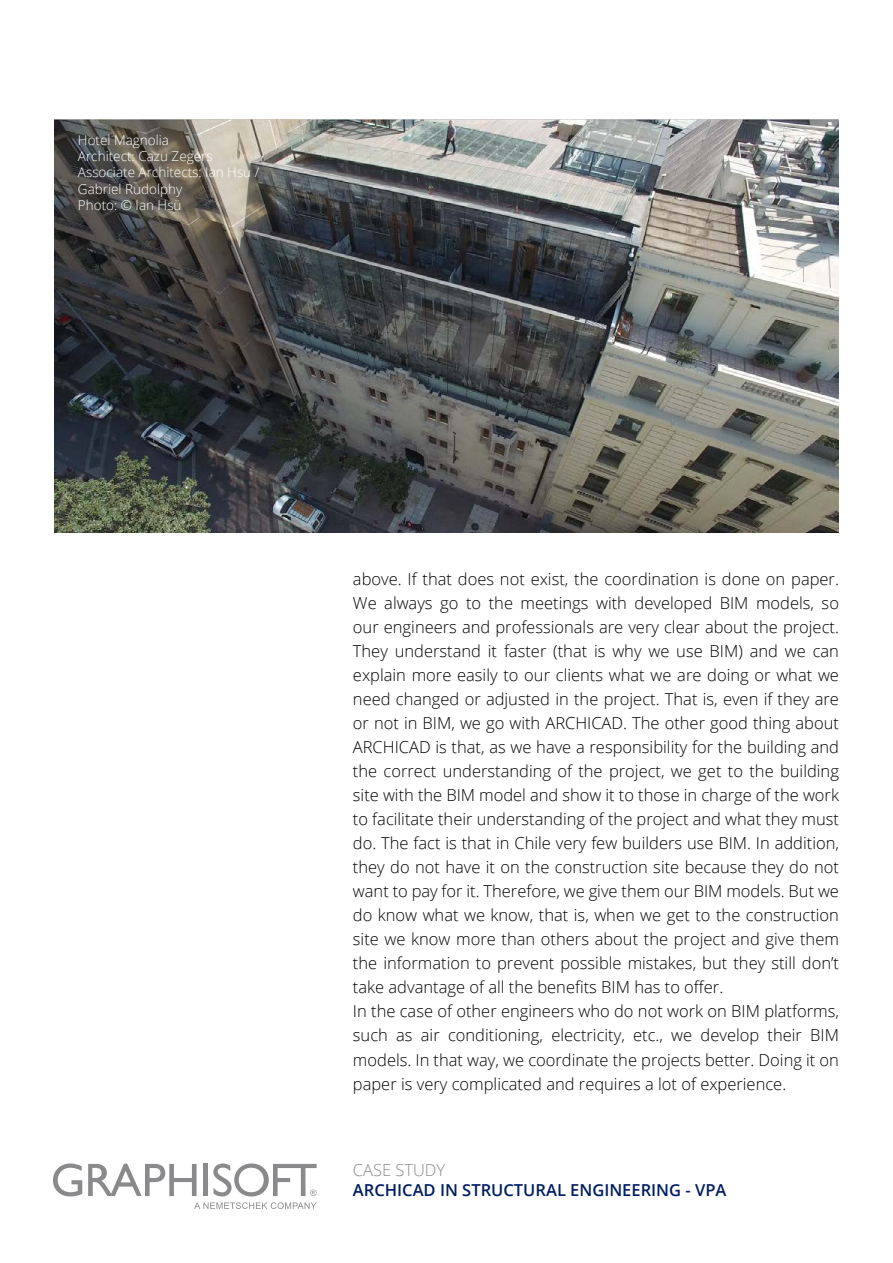
<style>
.page{position:relative;width:893px;height:1263px;background:#fff}
.page>*{position:absolute;margin:0;border:0;box-sizing:border-box;transform-origin:0 0}
.t1{font:300 16.5px/24px "Open Sans";color:#000}
.t2{font:600 16.5px "Open Sans";color:#011e64}
.t3{font:300 16.5px "Open Sans";color:#8a8a8d}
.t4{font:300 13.5px/16.2px "Open Sans";color:#fff}
</style>
<div class="page">
<svg style="left:53px;top:1163px;width:29px;height:33px"></svg>
<svg style="left:88px;top:1164px;width:109px;height:32px"></svg>
<div style="left:203px;top:1163px;width:5px;height:33px;background:#8a8a8d"></div>
<svg style="left:213px;top:1163px;width:104px;height:33px"></svg>
<svg style="left:194px;top:1202px;width:123px;height:7px"></svg>
<img style="left:54px;top:119px;width:785px;height:414px">
<p class="t4" style="left:78px;top:132px;width:183px">Hotel Magnolia<br>Architect: Cazu Zegers<br>Associate Architects: Ian Hsu /<br>Gabriel Rudolphy<br>Photo: © Ian Hsü</p>
<p class="t1" style="left:353px;top:567px;width:488px">above. If that does not exist, the coordination is done on paper.<br>We always go to the meetings with developed BIM models, so our engineers and professionals are very clear about the project.<br>They understand it faster (that is why we use BIM) and we can explain more easily to our clients what we are doing or what we need changed or adjusted in the project. That is, even if they are or not in BIM, we go with ARCHICAD. The other good thing about ARCHICAD is that, as we have a responsibility for the building and the correct understanding of the project, we get to the building site with the BIM model and show it to those in charge of the work to facilitate their understanding of the project and what they must do. The fact is that in Chile very few builders use BIM. In addition, they do not have it on the construction site because they do not want to pay for it. Therefore, we give them our BIM models. But we do know what we know, that is, when we get to the construction site we know more than others about the project and give them the information to prevent possible mistakes, but they still don’t take advantage of all the benefits BIM has to offer.<br>In the case of other engineers who do not work on BIM platforms, such as air conditioning, electricity, etc., we develop their BIM models. In that way, we coordinate the projects better. Doing it on paper is very complicated and requires a lot of experience.</p>
<p class="t3" style="left:353px;top:1159px;width:94px">CASE STUDY</p>
<p class="t2" style="left:353px;top:1178px;width:375px">ARCHICAD IN STRUCTURAL ENGINEERING - VPA</p>
</div>
